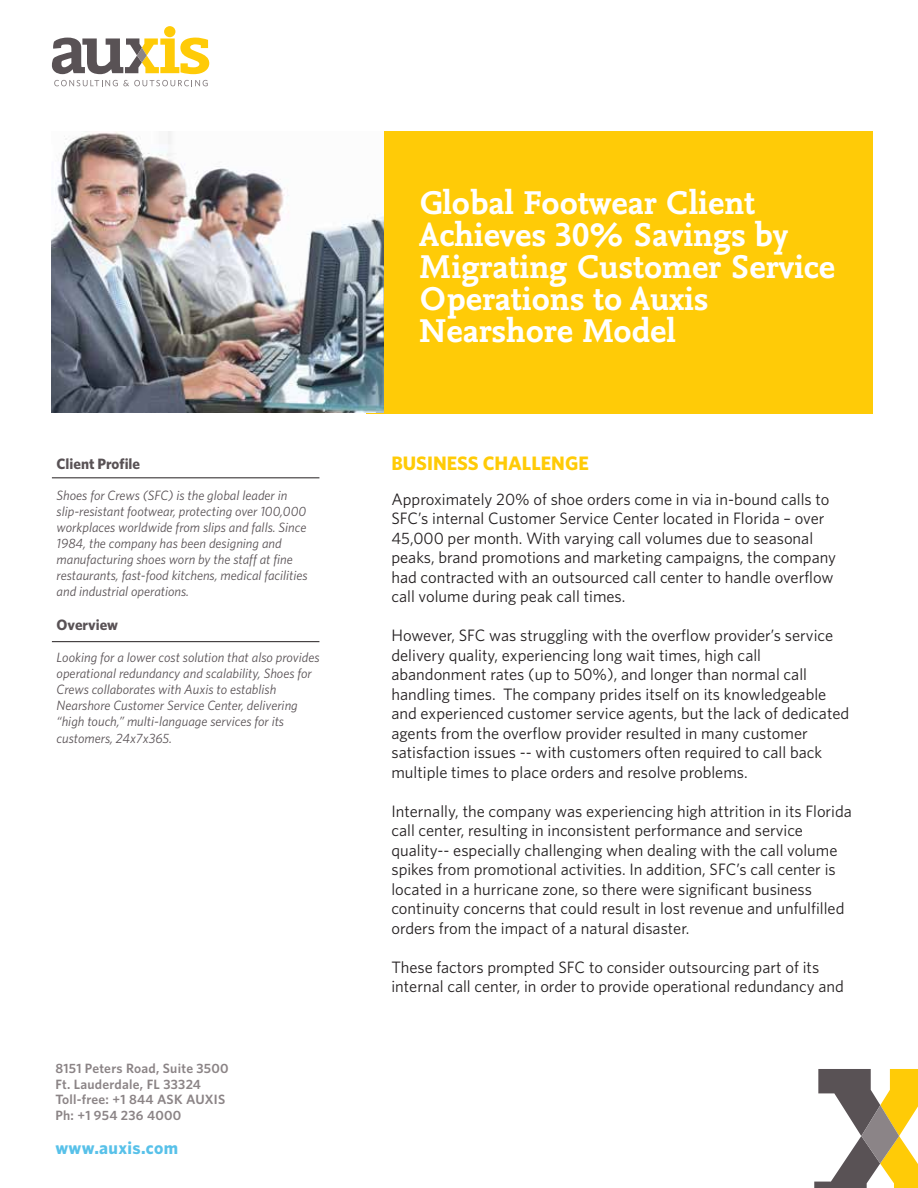
<style>
.page{position:relative;width:918px;height:1188px;background:#fff}
.page>*{position:absolute;margin:0;border:0;box-sizing:border-box;transform-origin:0 0}
.t1{font:700 34.5px/32px "Nexus Mix TF";color:#fff}
.t2{font:700 19.5px "Whitney";color:#ffcb07}
.t3{font:700 17.7px "Whitney";letter-spacing:.02em;color:#58c1e9}
.t4{font:16.5px/19.5px "Whitney";color:#231f20}
.t5{font:700 15px "Whitney";color:#595255}
.t6{font:italic 13.5px/16px "Whitney";color:#595255}
.t7{font:600 13.5px/15.8px "Whitney";letter-spacing:.02em;color:#8b8486}
</style>
<div class="page">
<hr style="left:52px;top:477px;width:267px;height:1px;background:#231f20">
<hr style="left:52px;top:641px;width:267px;height:1px;background:#231f20">
<svg style="left:54px;top:80px;width:154px;height:6px"></svg>
<div style="left:164px;top:26px;width:11px;height:11px;background:#ffcb07;border-radius:50%"></div>
<svg style="left:52px;top:38px;width:157px;height:36px"></svg>
<div style="left:366px;top:131px;width:507px;height:283px;background:#ffcb07"></div>
<svg style="left:814px;top:1069px;width:104px;height:119px"></svg>
<img style="left:52px;top:131px;width:332px;height:282px">
<p class="t5" style="left:57px;top:454px;width:85px">Client Profile</p>
<p class="t6" style="left:57px;top:487px;width:253px">Shoes for Crews (SFC) is the global leader in slip-resistant footwear, protecting over 100,000 workplaces worldwide from slips and falls. Since 1984, the company has been designing and manufacturing shoes worn by the staff at fine restaurants, fast-food kitchens, medical facilities and industrial operations.</p>
<p class="t5" style="left:57px;top:616px;width:63px">Overview</p>
<p class="t6" style="left:57px;top:649px;width:264px">Looking for a lower cost solution that also provides operational redundancy and scalability, Shoes for Crews collaborates with Auxis to establish Nearshore Customer Service Center, delivering “high touch,” multi-language services for its customers, 24x7x365.</p>
<p class="t7" style="left:55px;top:1060px;width:175px">8151 Peters Road, Suite 3500<br>Ft. Lauderdale, FL 33324<br>Toll-free: +1 844 ASK AUXIS<br>Ph: +1 954 236 4000</p>
<p class="t3" style="left:55px;top:1137px;width:124px">www.auxis.com</p>
<h1 class="t1" style="left:419px;top:187px;width:417px">Global Footwear Client<br>Achieves 30% Savings by<br>Migrating Customer Service<br>Operations to Auxis<br>Nearshore Model</h1>
<p class="t2" style="left:391px;top:451px;width:199px">BUSINESS CHALLENGE</p>
<p class="t4" style="left:391px;top:489px;width:446px">Approximately 20% of shoe orders come in via in-bound calls to SFC’s internal Customer Service Center located in Florida – over 45,000 per month. With varying call volumes due to seasonal peaks, brand promotions and marketing campaigns, the company had contracted with an outsourced call center to handle overflow call volume during peak call times.</p>
<p class="t4" style="left:391px;top:625px;width:459px">However, SFC was struggling with the overflow provider’s service delivery quality, experiencing long wait times, high call abandonment rates (up to 50%), and longer than normal call handling times. The company prides itself on its knowledgeable and experienced customer service agents, but the lack of dedicated agents from the overflow provider resulted in many customer satisfaction issues -- with customers often required to call back multiple times to place orders and resolve problems.</p>
<p class="t4" style="left:391px;top:801px;width:462px">Internally, the company was experiencing high attrition in its Florida call center, resulting in inconsistent performance and service quality-- especially challenging when dealing with the call volume spikes from promotional activities. In addition, SFC’s call center is located in a hurricane zone, so there were significant business continuity concerns that could result in lost revenue and unfulfilled orders from the impact of a natural disaster.</p>
<p class="t4" style="left:391px;top:957px;width:454px">These factors prompted SFC to consider outsourcing part of its internal call center, in order to provide operational redundancy and</p>
</div>
